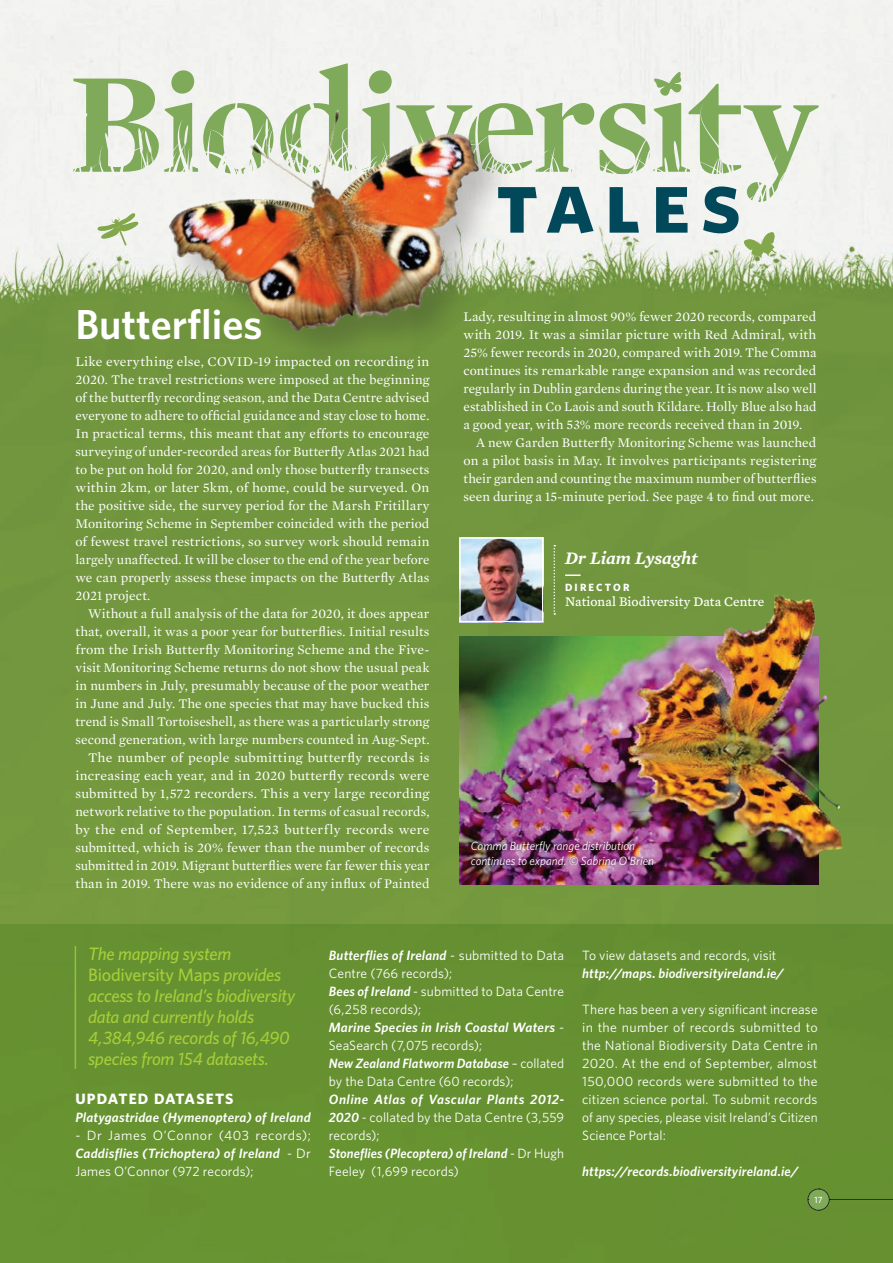
<style>
.page{position:relative;width:893px;height:1263px;background:#fff}
.page>*{position:absolute;margin:0;border:0;box-sizing:border-box;transform-origin:0 0}
.t1{font:600 42px "Whitney HTF";color:#fff}
.t2{font:italic 500 18px/21px "Whitney HTF";letter-spacing:-.015em;color:#a6ce39}
.t3{font:italic 600 18px "Mercury Text G4";letter-spacing:-.005em;color:#fff}
.t4{font:700 15px "Whitney HTF";letter-spacing:.08em;color:#fff}
.t5{font:13.5px/18px "Mercury Text G1 Roman";letter-spacing:.01em;color:#fff;text-align:justify}
.t6{font:13.5px/18px "Whitney HTF";letter-spacing:.005em;color:#fff;text-align:justify}
.t7{font:italic 600 13.5px/18px "Whitney HTF";letter-spacing:.01em;color:#fff}
.t8{font:13.5px "Mercury Text G4 Roman";color:#fff}
.t9{font:italic 12px/15px "Whitney HTF";color:#fff}
.t10{font:700 10.5px "Whitney HTF";letter-spacing:.205em;color:#fff}
.t11{font:500 9px "Whitney HTF";color:#fff}
.s1{font-style:normal}
.s2{font-weight:600;font-style:italic}
.s3{font-weight:400;font-style:normal}
</style>
<div class="page">
<img style="left:0;top:0;width:893px;height:924px">
<img style="left:459px;top:637px;width:360px;height:247px">
<img style="left:628px;top:596px;width:147px;height:221px">
<div style="left:0;top:924px;width:893px;height:339px;background:#669131"></div>
<svg style="left:97px;top:212px;width:10px;height:34px"></svg>
<div style="left:467px;top:836px;width:191px;height:35px;background:#231f20;opacity:.75"></div>
<svg style="left:73px;top:79px;width:34px;height:95px"></svg>
<svg style="left:525px;top:63px;width:294px;height:197px"></svg>
<img style="left:107px;top:31px;width:418px;height:389px">
<svg style="left:807px;top:1188px;width:86px;height:23px"></svg>
<hr style="left:75px;top:946px;width:1px;height:123px;background:#8bc63e">
<svg style="left:565px;top:574px;width:16px;height:2px"></svg>
<img style="left:461px;top:539px;width:80px;height:81px">
<div style="left:459px;top:537px;width:84px;height:85px;border:1px solid #fff"></div>
<svg style="left:553px;top:545px;width:2px;height:70px"></svg>
<h1 class="t1" style="left:75px;top:299px;width:189px">Butterflies</h1>
<p class="t5" style="left:75px;top:353px;width:356px">Like everything else, COVID-19 impacted on recording in 2020. The travel restrictions were imposed at the beginning of the butterfly recording season, and the Data Centre advised everyone to adhere to official guidance and stay close to home.<br>In practical terms, this meant that any efforts to encourage surveying of under-recorded areas for Butterfly Atlas 2021 had to be put on hold for 2020, and only those butterfly transects within 2km, or later 5km, of home, could be surveyed. On the positive side, the survey period for the Marsh Fritillary Monitoring Scheme in September coincided with the period of fewest travel restrictions, so survey work should remain largely unaffected. It will be closer to the end of the year before we can properly assess these impacts on the Butterfly Atlas 2021 project.</p>
<p class="t5" style="left:75px;top:605px;width:356px;text-align:right">Without a full analysis of the data for 2020, it does appear that, overall, it was a poor year for butterflies. Initial results from the Irish Butterfly Monitoring Scheme and the Five&shy;visit Monitoring Scheme returns do not show the usual peak in numbers in July, presumably because of the poor weather in June and July. The one species that may have bucked this trend is Small Tortoiseshell, as there was a particularly strong second generation, with large numbers counted in Aug-Sept.<br>The number of people submitting butterfly records is increasing each year, and in 2020 butterfly records were submitted by 1,572 recorders. This a very large recording network relative to the population. In terms of casual records, by the end of September, 17,523 butterfly records were submitted, which is 20% fewer than the number of records submitted in 2019. Migrant butterflies were far fewer this year than in 2019. There was no evidence of any influx of Painted</p>
<p class="t5" style="left:463px;top:308px;width:354px">Lady, resulting in almost 90% fewer 2020 records, compared with 2019. It was a similar picture with Red Admiral, with 25% fewer records in 2020, compared with 2019. The Comma continues its remarkable range expansion and was recorded regularly in Dublin gardens during the year. It is now also well established in Co Laois and south Kildare. Holly Blue also had a good year, with 53% more records received than in 2019.</p>
<p class="t5" style="left:463px;top:434px;width:354px;text-indent:13px">A new Garden Butterfly Monitoring Scheme was launched on a pilot basis in May. It involves participants registering their garden and counting the maximum number of butterflies seen during a 15-minute period. See page 4 to find out more.</p>
<h2 class="t3" style="left:565px;top:547px;width:134px">Dr Liam Lysaght</h2>
<p class="t10" style="left:565px;top:581px;width:66px">DIRECTOR</p>
<p class="t8" style="left:565px;top:593px;width:201px">National Biodiversity Data Centre</p>
<p class="t9" style="left:471px;top:838px;width:185px">Comma Butterfly range distribution continues to expand. © Sabrina O’Brien</p>
<h2 class="t2" style="left:88px;top:943px;width:209px">The mapping system<br><span class="s1">Biodiversity Maps</span> provides access to Ireland’s biodiversity data and currently holds<br>4,384,946 records of 16,490 species from 154 datasets.</h2>
<p class="t4" style="left:75px;top:1090px;width:160px">UPDATED DATASETS</p>
<p class="t7" style="left:75px;top:1108px;width:237px">Platygastridae (Hymenoptera) of Ireland</p>
<p class="t6" style="left:75px;top:1126px;width:237px">- Dr James O’Connor (403 records); <span class="s2">Caddisflies (Trichoptera) of Ireland</span> - Dr James O’Connor (972 records);</p>
<p class="t6" style="left:329px;top:946px;width:237px;text-align:left"><span class="s2">Butterflies of Ireland</span> - submitted to Data Centre (766 records);<br><span class="s2">Bees of Ireland</span> - submitted to Data Centre (6,258 records);<br><span class="s2">Marine Species in Irish Coastal Waters</span> - SeaSearch (7,075 records);<br><span class="s2">New Zealand Flatworm Database</span> – collated by the Data Centre (60 records);</p>
<p class="t7" style="left:329px;top:1090px;width:237px">Online Atlas of Vascular Plants 2012-<br>2020 <span class="s3">- collated by the Data Centre (3,559 records);<br></span>Stoneflies (Plecoptera) of Ireland <span class="s3">- Dr Hugh<br>Feeley (1,699 records)</span></p>
<p class="t6" style="left:582px;top:946px;width:196px">To view datasets and records, visit</p>
<p class="t7" style="left:582px;top:964px;width:203px">http://maps. biodiversityireland.ie/</p>
<p class="t6" style="left:582px;top:1000px;width:237px">There has been a very significant increase in the number of records submitted to the National Biodiversity Data Centre in 2020. At the end of September, almost 150,000 records were submitted to the citizen science portal. To submit records of any species, please visit Ireland’s Citizen Science Portal:</p>
<p class="t7" style="left:582px;top:1162px;width:218px">https://records.biodiversityireland.ie/</p>
<p class="t11" style="left:815px;top:1194px;width:9px">17</p>
</div>
